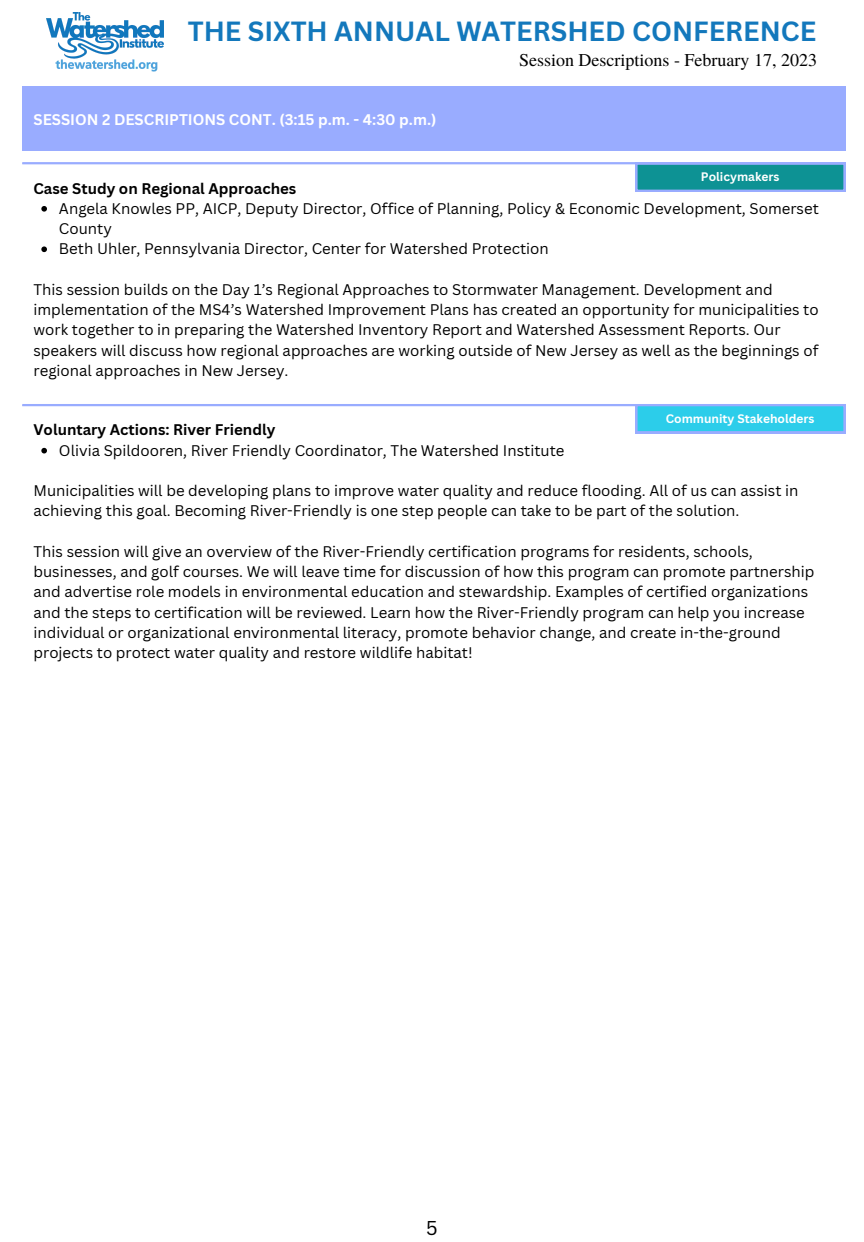
<style>
.page{position:relative;width:864px;height:1242px;background:#fff}
.page>*{position:absolute;margin:0;border:0;box-sizing:border-box;transform-origin:0 0}
.t1{font:700 27px "Canva Sans";color:#1378bc}
.t2{font:19.5px "Canva Sans";color:#000}
.t3{font:18px "Te X Gyre Termes";color:#000}
.t4{font:15px/20.2px "Canva Sans";color:#000}
.t5{font:700 15px "Canva Sans";color:#000}
.t6{font:700 15px "Canva Sans";color:#fff}
.t7{font:700 12px "Canva Sans";color:#fff}
</style>
<div class="page">
<img style="left:47px;top:12px;width:117px;height:60px">
<div style="left:22px;top:86px;width:823px;height:65px;background:#99acff"></div>
<svg style="left:41px;top:206px;width:6px;height:6px"></svg>
<svg style="left:41px;top:246px;width:6px;height:6px"></svg>
<svg style="left:41px;top:448px;width:6px;height:5px"></svg>
<hr style="left:22px;top:162px;width:823px;height:2px;background:#99acff">
<hr style="left:22px;top:404px;width:823px;height:2px;background:#99acff">
<svg style="left:635px;top:163px;width:211px;height:29px;background:#2496a5"></svg>
<div style="left:635px;top:404px;width:210px;height:30px;background:#99acff"></div>
<svg style="left:637px;top:404px;width:209px;height:29px;background:#3dc7ed"></svg>
<h1 class="t1" style="left:188px;top:12px;width:630px">THE SIXTH ANNUAL WATERSHED CONFERENCE</h1>
<p class="t3" style="left:519px;top:47px;width:299px">Session Descriptions - February 17, 2023</p>
<p class="t6" style="left:33px;top:109px;width:404px">SESSION 2 DESCRIPTIONS CONT. (3:15 p.m. - 4:30 p.m.)</p>
<p class="t5" style="left:33px;top:178px;width:264px">Case Study on Regional Approaches</p>
<p class="t7" style="left:701px;top:169px;width:80px">Policymakers</p>
<p class="t4" style="left:59px;top:198px;width:761px">Angela Knowles PP, AICP, Deputy Director, Office of Planning, Policy &amp; Economic Development, Somerset<br>County<br>Beth Uhler, Pennsylvania Director, Center for Watershed Protection</p>
<p class="t4" style="left:33px;top:279px;width:787px">This session builds on the Day 1’s Regional Approaches to Stormwater Management. Development and implementation of the MS4’s Watershed Improvement Plans has created an opportunity for municipalities to work together to in preparing the Watershed Inventory Report and Watershed Assessment Reports. Our speakers will discuss how regional approaches are working outside of New Jersey as well as the beginnings of regional approaches in New Jersey.</p>
<p class="t5" style="left:33px;top:419px;width:243px">Voluntary Actions: River Friendly</p>
<p class="t4" style="left:59px;top:440px;width:507px">Olivia Spildooren, River Friendly Coordinator, The Watershed Institute</p>
<p class="t7" style="left:666px;top:410px;width:150px">Community Stakeholders</p>
<p class="t4" style="left:33px;top:480px;width:767px">Municipalities will be developing plans to improve water quality and reduce flooding. All of us can assist in achieving this goal. Becoming River-Friendly is one step people can take to be part of the solution.</p>
<p class="t4" style="left:33px;top:541px;width:782px">This session will give an overview of the River-Friendly certification programs for residents, schools, businesses, and golf courses. We will leave time for discussion of how this program can promote partnership and advertise role models in environmental education and stewardship. Examples of certified organizations and the steps to certification will be reviewed. Learn how the River-Friendly program can help you increase individual or organizational environmental literacy, promote behavior change, and create in-the-ground projects to protect water quality and restore wildlife habitat!</p>
<h2 class="t2" style="left:426px;top:1214px;width:13px">5</h2>
</div>
